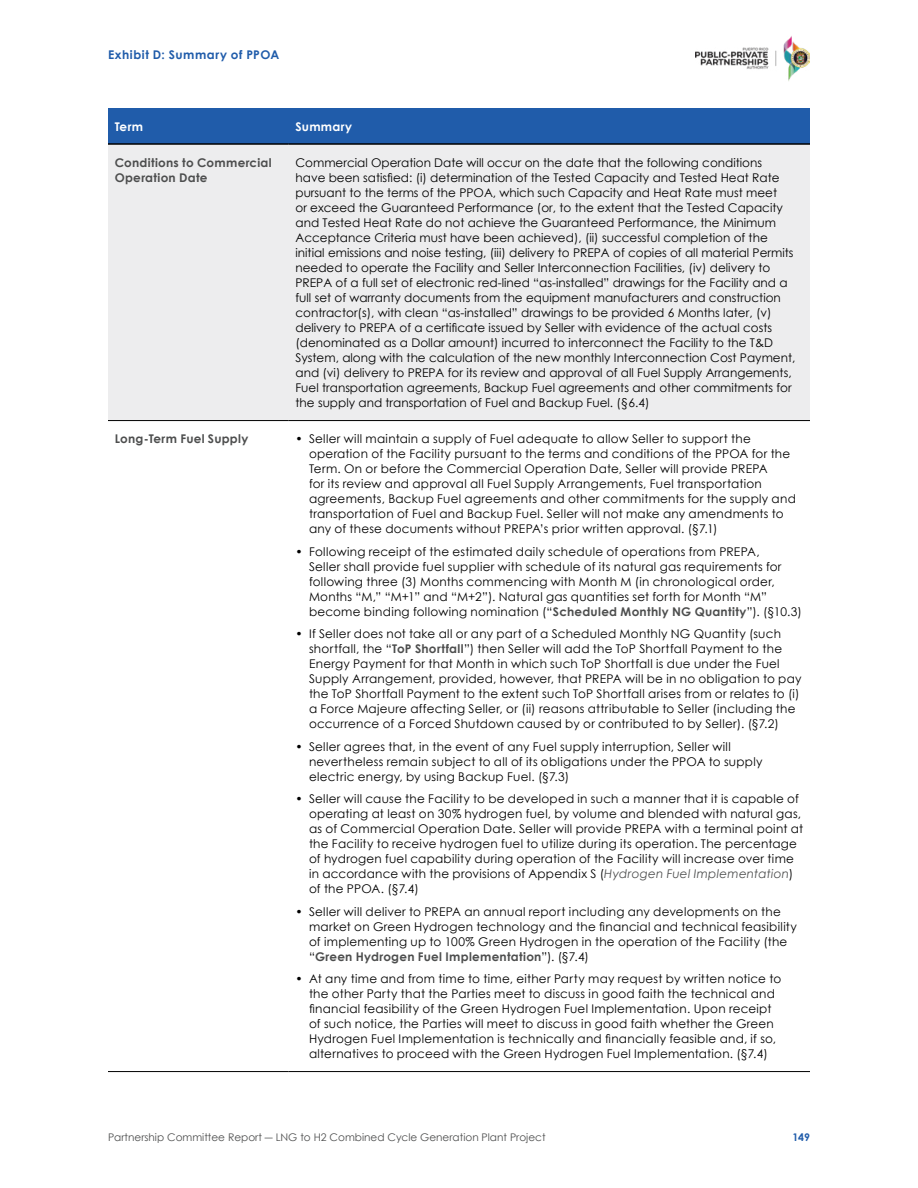
<style>
.page{position:relative;width:918px;height:1188px;background:#fff}
.page>*{position:absolute;margin:0;border:0;box-sizing:border-box;transform-origin:0 0}
.t1{font:12px/15px "Century Gothic";letter-spacing:.015em;color:#000}
.t2{font:700 12px/15px "Century Gothic";letter-spacing:.02em;color:#4d4e4e}
.t3{font:700 12px "Century Gothic";letter-spacing:.045em;color:#205caa}
.t4{font:700 12px "Century Gothic";letter-spacing:.025em;color:#fff}
.t5{font:10.5px "Century Gothic";color:#4d4e4e}
.t6{font:700 10.5px "Century Gothic";color:#205caa}
.s1{font-weight:700;color:#4d4e4e}
.s2{font-style:italic;color:#4d4e4e}
</style>
<div class="page">
<img style="left:696px;top:36px;width:114px;height:45px">
<div style="left:108px;top:108px;width:702px;height:35px;background:#205caa"></div>
<div style="left:108px;top:145px;width:702px;height:275px;background:#ededee"></div>
<hr style="left:108px;top:143px;width:181px;height:2px;background:#000">
<hr style="left:289px;top:143px;width:521px;height:2px;background:#000">
<hr style="left:108px;top:420px;width:181px;height:1px;background:#000">
<hr style="left:289px;top:420px;width:521px;height:1px;background:#000">
<hr style="left:108px;top:1071px;width:181px;height:1px;background:#000">
<hr style="left:289px;top:1071px;width:521px;height:1px;background:#000">
<p class="t3" style="left:108px;top:46px;width:173px">Exhibit D: Summary of PPOA</p>
<p class="t4" style="left:115px;top:117px;width:30px">Term</p>
<p class="t4" style="left:296px;top:117px;width:58px">Summary</p>
<p class="t2" style="left:115px;top:155px;width:158px">Conditions to Commercial<br>Operation Date</p>
<p class="t1" style="left:296px;top:155px;width:501px">Commercial Operation Date will occur on the date that the following conditions<br>have been satisfied: (i) determination of the Tested Capacity and Tested Heat Rate pursuant to the terms of the PPOA, which such Capacity and Heat Rate must meet<br>or exceed the Guaranteed Performance (or, to the extent that the Tested Capacity and Tested Heat Rate do not achieve the Guaranteed Performance, the Minimum Acceptance Criteria must have been achieved), (ii) successful completion of the initial emissions and noise testing, (iii) delivery to PREPA of copies of all material Permits needed to operate the Facility and Seller Interconnection Facilities, (iv) delivery to PREPA of a full set of electronic red-lined “as-installed” drawings for the Facility and a full set of warranty documents from the equipment manufacturers and construction contractor(s), with clean “as-installed” drawings to be provided 6 Months later, (v) delivery to PREPA of a certificate issued by Seller with evidence of the actual costs (denominated as a Dollar amount) incurred to interconnect the Facility to the T&amp;D System, along with the calculation of the new monthly Interconnection Cost Payment, and (vi) delivery to PREPA for its review and approval of all Fuel Supply Arrangements, Fuel transportation agreements, Backup Fuel agreements and other commitments for the supply and transportation of Fuel and Backup Fuel. (§6.4)</p>
<p class="t2" style="left:115px;top:431px;width:135px">Long-Term Fuel Supply</p>
<p class="t1" style="left:309px;top:431px;width:488px;text-indent:-14px">• Seller will maintain a supply of Fuel adequate to allow Seller to support the operation of the Facility pursuant to the terms and conditions of the PPOA for the Term. On or before the Commercial Operation Date, Seller will provide PREPA<br>for its review and approval all Fuel Supply Arrangements, Fuel transportation agreements, Backup Fuel agreements and other commitments for the supply and transportation of Fuel and Backup Fuel. Seller will not make any amendments to any of these documents without PREPA’s prior written approval. (§7.1)</p>
<p class="t1" style="left:309px;top:544px;width:495px;text-indent:-14px">• Following receipt of the estimated daily schedule of operations from PREPA,<br>Seller shall provide fuel supplier with schedule of its natural gas requirements for following three (3) Months commencing with Month M (in chronological order, Months “M,” “M+1” and “M+2”). Natural gas quantities set forth for Month “M” become binding following nomination (“<span class="s1">Scheduled Monthly NG Quantity</span>”). (§10.3)</p>
<p class="t1" style="left:309px;top:626px;width:494px;text-indent:-14px">• If Seller does not take all or any part of a Scheduled Monthly NG Quantity (such shortfall, the “<span class="s1">ToP Shortfall</span>”) then Seller will add the ToP Shortfall Payment to the Energy Payment for that Month in which such ToP Shortfall is due under the Fuel Supply Arrangement, provided, however, that PREPA will be in no obligation to pay the ToP Shortfall Payment to the extent such ToP Shortfall arises from or relates to (i) a Force Majeure affecting Seller, or (ii) reasons attributable to Seller (including the occurrence of a Forced Shutdown caused by or contributed to by Seller). (§7.2)</p>
<p class="t1" style="left:309px;top:739px;width:455px;text-indent:-14px">• Seller agrees that, in the event of any Fuel supply interruption, Seller will nevertheless remain subject to all of its obligations under the PPOA to supply electric energy, by using Backup Fuel. (§7.3)</p>
<p class="t1" style="left:309px;top:791px;width:496px;text-indent:-14px">• Seller will cause the Facility to be developed in such a manner that it is capable of operating at least on 30% hydrogen fuel, by volume and blended with natural gas, as of Commercial Operation Date. Seller will provide PREPA with a terminal point at the Facility to receive hydrogen fuel to utilize during its operation. The percentage of hydrogen fuel capability during operation of the Facility will increase over time in accordance with the provisions of Appendix S (<span class="s2">Hydrogen Fuel Implementation</span>) of the PPOA. (§7.4)</p>
<p class="t1" style="left:309px;top:904px;width:490px;text-indent:-14px">• Seller will deliver to PREPA an annual report including any developments on the market on Green Hydrogen technology and the financial and technical feasibility of implementing up to 100% Green Hydrogen in the operation of the Facility (the “<span class="s1">Green Hydrogen Fuel Implementation</span>”). (§7.4)</p>
<p class="t1" style="left:309px;top:971px;width:474px;text-indent:-14px">• At any time and from time to time, either Party may request by written notice to the other Party that the Parties meet to discuss in good faith the technical and financial feasibility of the Green Hydrogen Fuel Implementation. Upon receipt of such notice, the Parties will meet to discuss in good faith whether the Green Hydrogen Fuel Implementation is technically and financially feasible and, if so, alternatives to proceed with the Green Hydrogen Fuel Implementation. (§7.4)</p>
<p class="t5" style="left:108px;top:1130px;width:439px">Partnership Committee Report ― LNG to H2 Combined Cycle Generation Plant Project</p>
<p class="t6" style="left:792px;top:1130px;width:19px">149</p>
</div>
